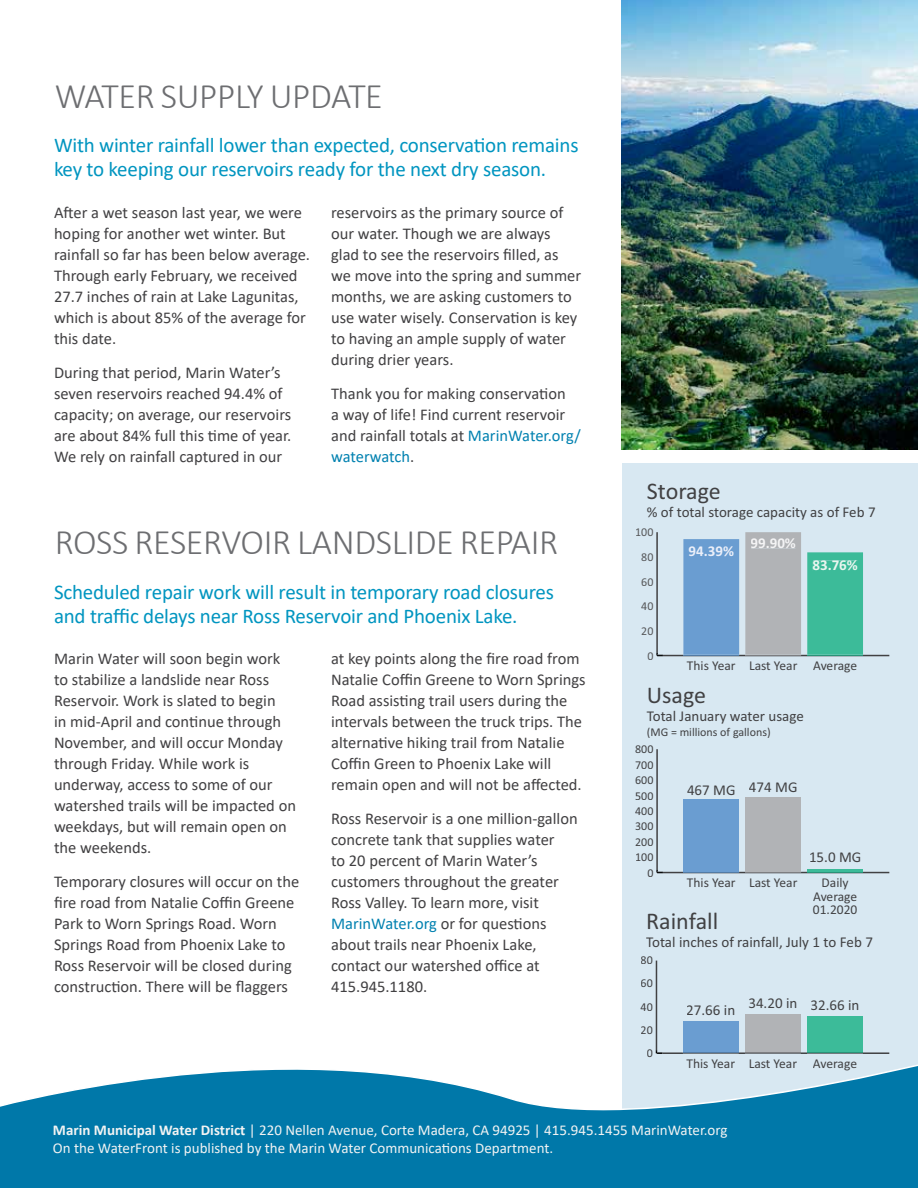
<style>
.page{position:relative;width:918px;height:1188px;background:#fff}
.page>*{position:absolute;margin:0;border:0;box-sizing:border-box;transform-origin:0 0}
.t1{font:300 36px "Calibri";letter-spacing:-.01em;color:#6d6e71}
.t2{font:24px "Calibri";color:#414143}
.t3{font:21px/24px "Calibri";letter-spacing:-.01em;color:#0095c0}
.t4{font:16.5px/21px "Calibri";color:#414042}
.t5{font:15px/18px "Calibri";color:#f2f3f3}
.t6{font:15px "Calibri";color:#414143}
.t7{font:700 15px "Calibri";color:#ebeff9}
.t8{font:700 15px "Calibri";color:#f4f4f5}
.t9{font:700 15px "Calibri";color:#eaf6f0}
.t10{font:13.5px/13.5px "Calibri";color:#414143;text-align:center}
.t11{font:12px "Calibri";color:#414143}
.t12{font:12px "Calibri";color:#565759}
.s1{color:#0081b0}
.s2{font-weight:700}
</style>
<div class="page">
<div style="left:622px;top:463px;width:296px;height:655px;background:#d8e8f2"></div>
<svg style="left:0;top:1026px;width:918px;height:92px"></svg>
<div style="left:0;top:1118px;width:918px;height:70px;background:#0078a9"></div>
<img style="left:622px;top:0;width:296px;height:450px">
<svg style="left:656px;top:532px;width:233px;height:124px"></svg>
<hr style="left:683px;top:655px;width:56px;height:1px;background:#537ba4">
<div style="left:689px;top:546px;width:45px;height:10px;background:#6a9dd1"></div>
<div style="left:751px;top:538px;width:44px;height:10px;background:#b1b3b6"></div>
<div style="left:813px;top:561px;width:44px;height:10px;background:#3cbb99"></div>
<svg style="left:656px;top:749px;width:233px;height:124px"></svg>
<hr style="left:807px;top:869px;width:56px;height:3px;background:#3cbb99">
<hr style="left:807px;top:872px;width:56px;height:1px;background:#2a9278">
<div style="left:745px;top:797px;width:56px;height:75px;background:#b1b3b6"></div>
<hr style="left:745px;top:872px;width:56px;height:1px;background:#7d7e81">
<div style="left:683px;top:800px;width:56px;height:72px;background:#6a9dd1"></div>
<hr style="left:683px;top:872px;width:56px;height:1px;background:#537ba4">
<svg style="left:656px;top:961px;width:233px;height:93px"></svg>
<div style="left:807px;top:1016px;width:56px;height:36px;background:#3cbb99"></div>
<hr style="left:807px;top:1052px;width:56px;height:1px;background:#2a9278">
<div style="left:745px;top:1014px;width:56px;height:38px;background:#b1b3b6"></div>
<hr style="left:745px;top:1052px;width:56px;height:1px;background:#7d7e81">
<div style="left:683px;top:1021px;width:56px;height:31px;background:#6a9dd1"></div>
<hr style="left:683px;top:1052px;width:56px;height:1px;background:#537ba4">
<h1 class="t1" style="left:55px;top:74px;width:330px">WATER SUPPLY UPDATE</h1>
<p class="t3" style="left:54px;top:133px;width:526px">With winter rainfall lower than expected, conservation remains key to keeping our reservoirs ready for the next dry season.</p>
<p class="t4" style="left:54px;top:201px;width:258px">After a wet season last year, we were hoping for another wet winter. But rainfall so far has been below average.<br>Through early February, we received<br>27.7 inches of rain at Lake Lagunitas, which is about 85% of the average for this date.</p>
<p class="t4" style="left:54px;top:362px;width:239px">During that period, Marin Water’s seven reservoirs reached 94.4% of capacity; on average, our reservoirs are about 84% full this time of year.<br>We rely on rainfall captured in our</p>
<p class="t4" style="left:331px;top:201px;width:252px">reservoirs as the primary source of our water. Though we are always glad to see the reservoirs filled, as we move into the spring and summer months, we are asking customers to use water wisely. Conservation is key to having an ample supply of water during drier years.</p>
<p class="t4" style="left:331px;top:383px;width:251px">Thank you for making conservation<br>a way of life! Find current reservoir and rainfall totals at <span class="s1">MarinWater.org/ waterwatch</span>.</p>
<h1 class="t1" style="left:55px;top:520px;width:505px">ROSS RESERVOIR LANDSLIDE REPAIR</h1>
<p class="t3" style="left:54px;top:579px;width:502px">Scheduled repair work will result in temporary road closures and traffic delays near Ross Reservoir and Phoenix Lake.</p>
<p class="t4" style="left:54px;top:647px;width:244px">Marin Water will soon begin work to stabilize a landslide near Ross<br>Reservoir. Work is slated to begin<br>in mid-April and continue through<br>November, and will occur Monday through Friday. While work is underway, access to some of our watershed trails will be impacted on weekdays, but will remain open on the weekends.</p>
<p class="t4" style="left:54px;top:871px;width:247px">Temporary closures will occur on the fire road from Natalie Coffin Greene Park to Worn Springs Road. Worn Springs Road from Phoenix Lake to Ross Reservoir will be closed during construction. There will be flaggers</p>
<p class="t4" style="left:331px;top:647px;width:256px">at key points along the fire road from Natalie Coffin Greene to Worn Springs Road assisting trail users during the intervals between the truck trips. The alternative hiking trail from Natalie Coffin Green to Phoenix Lake will remain open and will not be affected.</p>
<p class="t4" style="left:331px;top:808px;width:248px">Ross Reservoir is a one million-gallon concrete tank that supplies water<br>to 20 percent of Marin Water’s customers throughout the greater<br>Ross Valley. To learn more, visit<br><span class="s1">MarinWater.org</span> or for questions about trails near Phoenix Lake, contact our watershed office at<br>415.945.1180.</p>
<h2 class="t2" style="left:647px;top:474px;width:75px">Storage</h2>
<p class="t6" style="left:647px;top:502px;width:230px">% of total storage capacity as of Feb 7</p>
<p class="t12" style="left:635px;top:524px;width:20px">100</p>
<p class="t12" style="left:641px;top:549px;width:14px">80</p>
<p class="t12" style="left:641px;top:573px;width:14px">60</p>
<p class="t12" style="left:641px;top:598px;width:14px">40</p>
<p class="t12" style="left:641px;top:623px;width:14px">20</p>
<p class="t12" style="left:647px;top:647px;width:8px">0</p>
<p class="t7" style="left:689px;top:540px;width:47px">94.39%</p>
<p class="t8" style="left:751px;top:532px;width:47px">99.90%</p>
<p class="t9" style="left:812px;top:555px;width:47px">83.76%</p>
<p class="t10" style="left:687px;top:659px;width:172px">This Year Last Year Average</p>
<h2 class="t2" style="left:647px;top:679px;width:61px">Usage</h2>
<p class="t6" style="left:647px;top:706px;width:159px">Total January water usage</p>
<p class="t11" style="left:647px;top:723px;width:125px">(MG = millions of gallons)</p>
<p class="t11" style="left:635px;top:741px;width:20px">800</p>
<p class="t11" style="left:635px;top:756px;width:20px">700</p>
<p class="t11" style="left:635px;top:772px;width:20px">600</p>
<p class="t11" style="left:635px;top:787px;width:20px">500</p>
<p class="t11" style="left:635px;top:803px;width:20px">400</p>
<p class="t11" style="left:635px;top:818px;width:20px">300</p>
<p class="t11" style="left:635px;top:833px;width:20px">200</p>
<p class="t11" style="left:635px;top:849px;width:20px">100</p>
<p class="t6" style="left:687px;top:778px;width:112px">467 MG 474 MG</p>
<p class="t6" style="left:809px;top:847px;width:54px">15.0 MG</p>
<p class="t11" style="left:647px;top:864px;width:8px">0</p>
<p class="t10" style="left:687px;top:876px;width:112px">This Year Last Year</p>
<p class="t10" style="left:813px;top:876px;width:46px">Daily<br>Average<br>01.2020</p>
<h2 class="t2" style="left:646px;top:904px;width:74px">Rainfall</h2>
<p class="t6" style="left:646px;top:931px;width:228px">Total inches of rainfall, July 1 to Feb 7</p>
<p class="t11" style="left:641px;top:951px;width:14px">80</p>
<p class="t11" style="left:641px;top:975px;width:14px">60</p>
<p class="t11" style="left:641px;top:998px;width:14px">40</p>
<p class="t11" style="left:641px;top:1022px;width:14px">20</p>
<p class="t11" style="left:647px;top:1045px;width:8px">0</p>
<p class="t6" style="left:686px;top:1000px;width:51px">27.66 in</p>
<p class="t6" style="left:748px;top:994px;width:113px">34.20 in 32.66 in</p>
<p class="t10" style="left:686px;top:1056px;width:172px">This Year Last Year Average</p>
<p class="t5" style="left:53px;top:1120px;width:676px"><span class="s2">Marin Municipal Water District</span> | 220 Nellen Avenue, Corte Madera, CA 94925 | 415.945.1455 MarinWater.org<br>On the WaterFront is published by the Marin Water Communications Department.</p>
</div>
